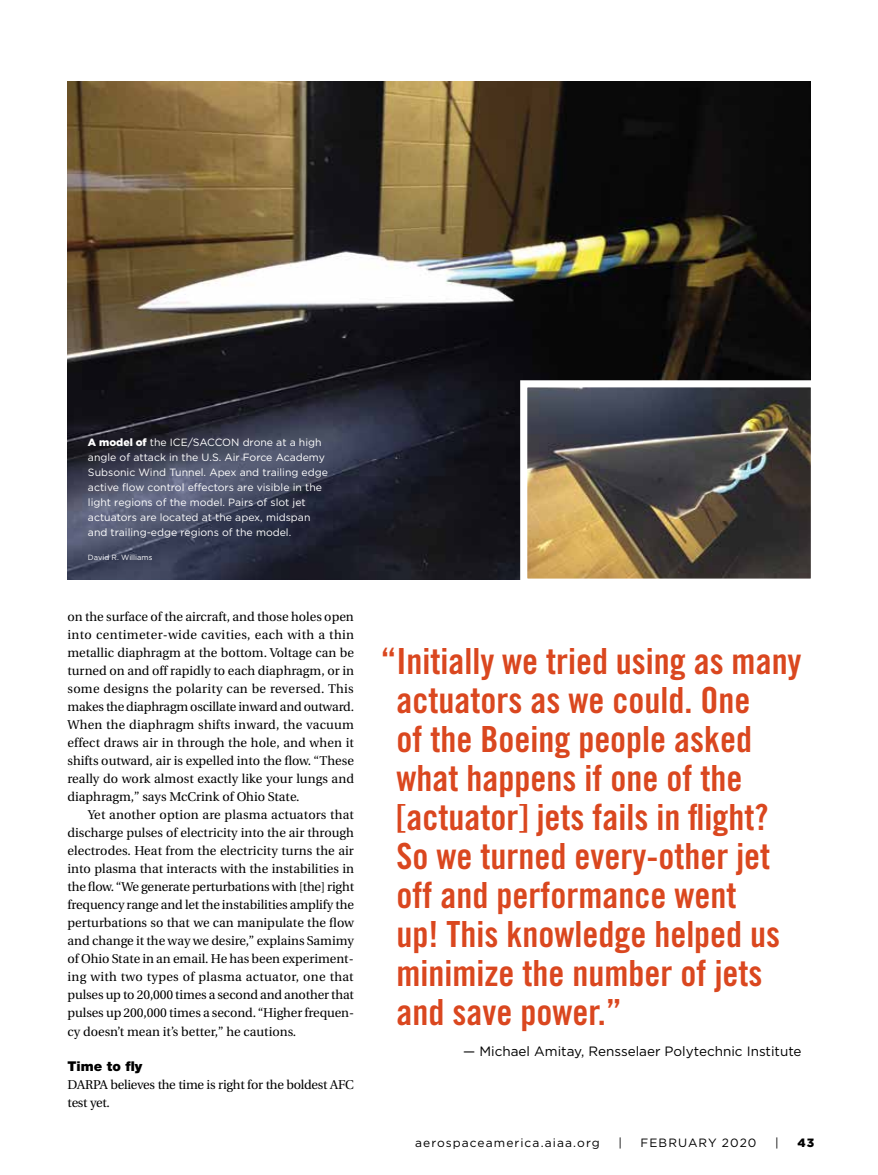
<style>
.page{position:relative;width:878px;height:1175px;background:#fff}
.page>*{position:absolute;margin:0;border:0;box-sizing:border-box;transform-origin:0 0}
.t1{font:36px/39px "Trade Gothic Bold Cond Twenty";color:#da471f}
.t2{font:13.5px "Gotham";color:#000}
.t3{font:900 13.5px "Helvetica Neue LT Std";color:#000}
.t4{font:12.75px/18px "Utopia";letter-spacing:-.005em;color:#000;text-align:justify}
.t5{font:12px "Gotham";letter-spacing:.085em;color:#000}
.t6{font:900 12px "Gotham";color:#000}
.t7{font:10.5px/15px "Gotham";color:#fff}
.t8{font:7.5px "Gotham";color:#fff}
.s1{font-weight:900}
</style>
<div class="page">
<img style="left:68px;top:81px;width:742px;height:498px">
<img style="left:528px;top:388px;width:281px;height:189px">
<div style="left:520px;top:380px;width:297px;height:205px;border:7px solid #fff"></div>
<p class="t7" style="left:88px;top:434px;width:241px"><span class="s1">A model of</span> the ICE/SACCON drone at a high angle of attack in the U.S. Air Force Academy Subsonic Wind Tunnel. Apex and trailing edge active flow control effectors are visible in the light regions of the model. Pairs of slot jet actuators are located at the apex, midspan and trailing-edge regions of the model.</p>
<p class="t8" style="left:88px;top:552px;width:66px">David R. Williams</p>
<p class="t4" style="left:68px;top:608px;width:288px">on the surface of the aircraft, and those holes open into centimeter-wide cavities, each with a thin metallic diaphragm at the bottom. Voltage can be turned on and off rapidly to each diaphragm, or in some designs the polarity can be reversed. This makes the diaphragm oscillate inward and outward.<br>When the diaphragm shifts inward, the vacuum effect draws air in through the hole, and when it shifts outward, air is expelled into the flow. “These really do work almost exactly like your lungs and diaphragm,” says McCrink of Ohio State.</p>
<p class="t4" style="left:68px;top:806px;width:288px;text-indent:20px">Yet another option are plasma actuators that discharge pulses of electricity into the air through electrodes. Heat from the electricity turns the air into plasma that interacts with the instabilities in the flow. “We generate perturbations with [the] right frequency range and let the instabilities amplify the perturbations so that we can manipulate the flow and change it the way we desire,” explains Samimy of Ohio State in an email. He has been experiment&shy;ing with two types of plasma actuator, one that pulses up to 20,000 times a second and another that pulses up 200,000 times a second. “Higher frequen&shy;cy doesn’t mean it’s better,” he cautions.</p>
<p class="t3" style="left:68px;top:1058px;width:76px">Time to fly</p>
<p class="t4" style="left:68px;top:1076px;width:288px">DARPA believes the time is right for the boldest AFC test yet.</p>
<p class="t1" style="left:396px;top:642px;width:407px;text-indent:-16px">“Initially we tried using as many actuators as we could. One<br>of the Boeing people asked what happens if one of the [actuator] jets fails in flight?<br>So we turned every-other jet off and performance went<br>up! This knowledge helped us minimize the number of jets and save power.”</p>
<p class="t2" style="left:463px;top:1042px;width:340px">— Michael Amitay, Rensselaer Polytechnic Institute</p>
<p class="t5" style="left:415px;top:1135px;width:186px">aerospaceamerica.aiaa.org</p>
<p class="t5" style="left:618px;top:1135px;width:5px">|</p>
<p class="t5" style="left:640px;top:1135px;width:117px">FEBRUARY 2020</p>
<p class="t5" style="left:775px;top:1135px;width:5px">|</p>
<p class="t6" style="left:797px;top:1134px;width:18px">43</p>
</div>
